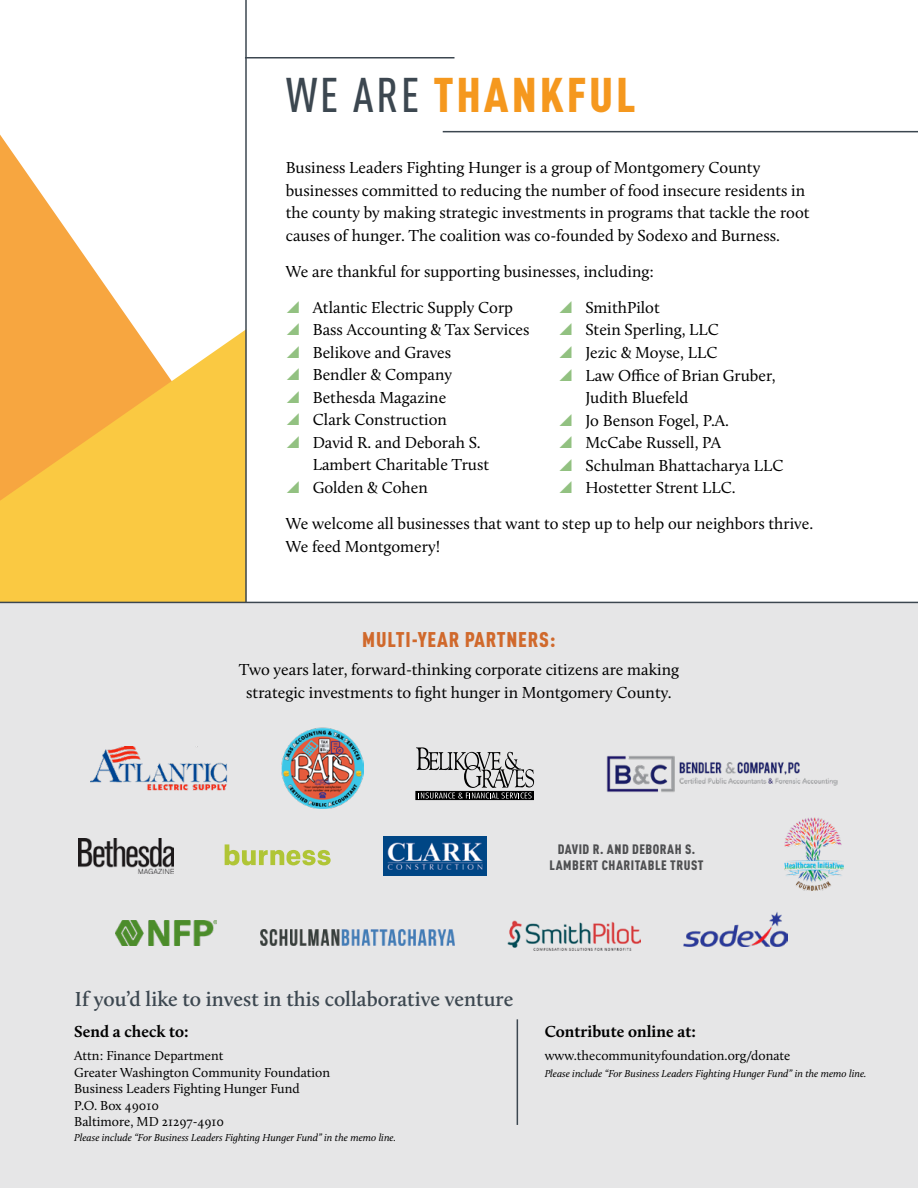
<style>
.page{position:relative;width:918px;height:1188px;background:#fff}
.page>*{position:absolute;margin:0;border:0;box-sizing:border-box;transform-origin:0 0}
.t1{font:48px "DIN Cond Black Alternate";letter-spacing:.06em;color:#f5981e}
.t2{font:600 21px "Calluna";color:#3c4750}
.t3{font:21px "DIN Cond Black Alternate";letter-spacing:.04em;color:#d0692c}
.t4{font:16.5px/22.5px "Calluna";color:#000}
.t5{font:700 16.5px "Calluna";color:#000}
.t6{font:13.5px/16.5px "Calluna";color:#000}
.t7{font:13.5px/16.2px "DIN Cond Black Alternate";letter-spacing:.04em;color:#4e4f51;text-align:center}
.t8{font:italic 10.5px "Calluna";color:#000}
.s1{font-family:"DIN Cond";font-weight:500;color:#3c4750}
</style>
<div class="page">
<svg style="left:0;top:135px;width:136px;height:194px"></svg>
<svg style="left:0;top:329px;width:245px;height:273px;background:#f9c149"></svg>
<hr style="left:443px;top:131px;width:475px;height:1px;background:#3c4750">
<hr style="left:245px;top:57px;width:209px;height:1px;background:#3c4750">
<hr style="left:245px;top:0;width:2px;height:627px;background:#3c4750">
<div style="left:0;top:603px;width:918px;height:585px;background:#e6e6e7"></div>
<svg style="left:225px;top:844px;width:106px;height:21px"></svg>
<img style="left:282px;top:727px;width:82px;height:82px">
<img style="left:607px;top:755px;width:231px;height:37px">
<img style="left:79px;top:838px;width:95px;height:36px">
<img style="left:383px;top:837px;width:103px;height:39px">
<img style="left:508px;top:921px;width:133px;height:29px">
<img style="left:684px;top:912px;width:104px;height:34px">
<hr style="left:517px;top:1019px;width:1px;height:106px;background:#3c4750">
<img style="left:784px;top:817px;width:60px;height:73px">
<hr style="left:0;top:602px;width:918px;height:1px;background:#3c4750">
<img style="left:91px;top:747px;width:137px;height:44px">
<div style="left:416px;top:791px;width:118px;height:9px;border:1px solid #000"></div>
<svg style="left:416px;top:747px;width:118px;height:52px"></svg>
<img style="left:260px;top:930px;width:195px;height:16px">
<img style="left:116px;top:921px;width:101px;height:25px">
<h1 class="t1" style="left:286px;top:65px;width:351px"><span class="s1">WE ARE</span> THANKFUL</h1>
<p class="t4" style="left:286px;top:156px;width:525px">Business Leaders Fighting Hunger is a group of Montgomery County businesses committed to reducing the number of food insecure residents in the county by making strategic investments in programs that tackle the root causes of hunger. The coalition was co-founded by Sodexo and Burness.</p>
<p class="t4" style="left:313px;top:253px;width:343px;line-height:36px;text-indent:-27px">We are thankful for supporting businesses, including:<br>Atlantic Electric Supply Corp</p>
<p class="t4" style="left:313px;top:319px;width:218px">Bass Accounting &amp; Tax Services<br>Belikove and Graves<br>Bendler &amp; Company<br>Bethesda Magazine<br>Clark Construction<br>David R. and Deborah S.<br>Lambert Charitable Trust<br>Golden &amp; Cohen</p>
<p class="t4" style="left:585px;top:296px;width:200px">SmithPilot<br>Stein Sperling, LLC<br>Jezic &amp; Moyse, LLC<br>Law Office of Brian Gruber,<br>Judith Bluefeld<br>Jo Benson Fogel, P.A.<br>McCabe Russell, PA<br>Schulman Bhattacharya LLC<br>Hostetter Strent LLC.</p>
<p class="t4" style="left:286px;top:512px;width:529px">We welcome all businesses that want to step up to help our neighbors thrive.<br>We feed Montgomery!</p>
<p class="t3" style="left:362px;top:627px;width:195px">MULTI-YEAR PARTNERS:</p>
<p class="t4" style="left:239px;top:658px;width:442px;text-align:center">Two years later, forward-thinking corporate citizens are making strategic investments to fight hunger in Montgomery County.</p>
<p class="t7" style="left:549px;top:841px;width:156px">DAVID R. AND DEBORAH S.<br>LAMBERT CHARITABLE TRUST</p>
<p class="t2" style="left:75px;top:986px;width:440px">If you’d like to invest in this collaborative venture</p>
<p class="t5" style="left:74px;top:1021px;width:116px">Send a check to:</p>
<p class="t6" style="left:74px;top:1047px;width:257px">Attn: Finance Department<br>Greater Washington Community Foundation<br>Business Leaders Fighting Hunger Fund<br>P.O. Box 49010<br>Baltimore, MD 21297-4910</p>
<p class="t8" style="left:74px;top:1131px;width:323px">Please include “For Business Leaders Fighting Hunger Fund” in the memo line.</p>
<p class="t5" style="left:545px;top:1021px;width:153px">Contribute online at:</p>
<p class="t6" style="left:545px;top:1047px;width:247px">www.thecommunityfoundation.org/donate</p>
<p class="t8" style="left:545px;top:1067px;width:323px">Please include “For Business Leaders Fighting Hunger Fund” in the memo line.</p>
</div>
